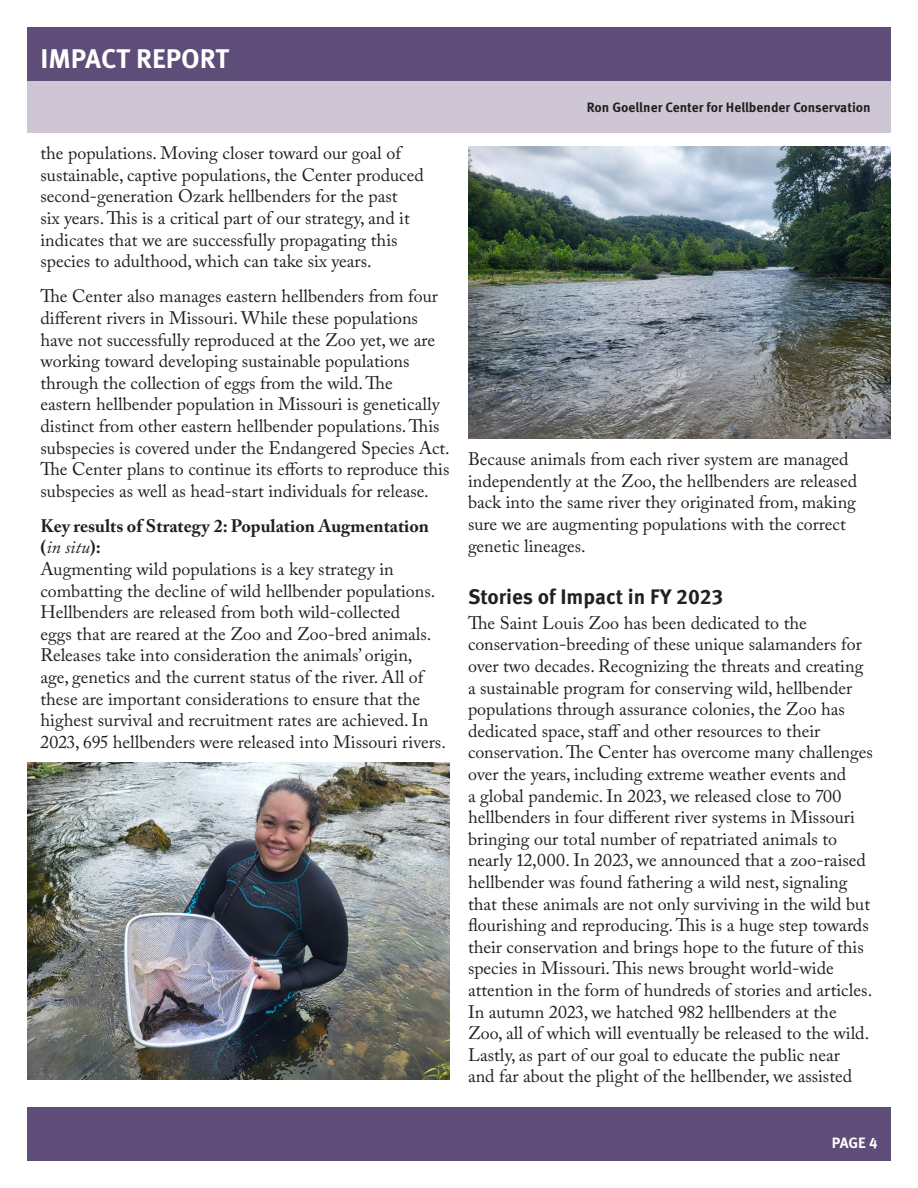
<style>
.page{position:relative;width:918px;height:1188px;background:#fff}
.page>*{position:absolute;margin:0;border:0;box-sizing:border-box;transform-origin:0 0}
.t1{font:700 27px "Meta Pro";color:#fff}
.t2{font:700 21px "Meta Pro";color:#231f20}
.Copy{font:18px/21.6px "Adobe Caslon Pro";color:#231f20}
.t3{font:700 15px "Meta Pro";color:#fff}
.t4{font:700 13.5px "Meta Pro";color:#231f20}
.s1{font-weight:700}
.s2{font-style:italic}
</style>
<div class="page">
<div style="left:27px;top:27px;width:864px;height:54px;background:#5d4d78"></div>
<div style="left:27px;top:1107px;width:864px;height:54px;background:#5d4d78"></div>
<div style="left:27px;top:81px;width:864px;height:52px;background:#cec5d5"></div>
<img style="left:27px;top:763px;width:423px;height:317px">
<img style="left:468px;top:146px;width:423px;height:292px">
<h1 class="t1" style="left:40px;top:37px;width:190px">IMPACT REPORT</h1>
<p class="Copy" style="left:40px;top:142px;width:385px">the populations. Moving closer toward our goal of sustainable, captive populations, the Center produced second-generation Ozark hellbenders for the past<br>six years. This is a critical part of our strategy, and it indicates that we are successfully propagating this species to adulthood, which can take six years.</p>
<p class="Copy" style="left:40px;top:285px;width:411px">The Center also manages eastern hellbenders from four different rivers in Missouri. While these populations have not successfully reproduced at the Zoo yet, we are working toward developing sustainable populations through the collection of eggs from the wild. The<br>eastern hellbender population in Missouri is genetically distinct from other eastern hellbender populations. This subspecies is covered under the Endangered Species Act.<br>The Center plans to continue its efforts to reproduce this subspecies as well as head-start individuals for release.</p>
<p class="Copy" style="left:40px;top:515px;width:407px"><span class="s1">Key results of Strategy 2: Population Augmentation (</span><span class="s2">in situ</span><span class="s1">):<br></span>Augmenting wild populations is a key strategy in combatting the decline of wild hellbender populations.<br>Hellbenders are released from both wild-collected<br>eggs that are reared at the Zoo and Zoo-bred animals.<br>Releases take into consideration the animals’ origin,<br>age, genetics and the current status of the river. All of these are important considerations to ensure that the highest survival and recruitment rates are achieved. In 2023, 695 hellbenders were released into Missouri rivers.</p>
<p class="t4" style="left:587px;top:97px;width:286px">Ron Goellner Center for Hellbender Conservation</p>
<p class="Copy" style="left:468px;top:448px;width:391px">Because animals from each river system are managed independently at the Zoo, the hellbenders are released back into the same river they originated from, making sure we are augmenting populations with the correct genetic lineages.</p>
<p class="t2" style="left:468px;top:580px;width:257px">Stories of Impact in FY 2023</p>
<p class="Copy" style="left:468px;top:612px;width:406px">The Saint Louis Zoo has been dedicated to the conservation-breeding of these unique salamanders for over two decades. Recognizing the threats and creating a sustainable program for conserving wild, hellbender populations through assurance colonies, the Zoo has dedicated space, staff and other resources to their conservation. The Center has overcome many challenges over the years, including extreme weather events and<br>a global pandemic. In 2023, we released close to 700 hellbenders in four different river systems in Missouri bringing our total number of repatriated animals to nearly 12,000. In 2023, we announced that a zoo-raised hellbender was found fathering a wild nest, signaling that these animals are not only surviving in the wild but flourishing and reproducing. This is a huge step towards their conservation and brings hope to the future of this species in Missouri. This news brought world-wide attention in the form of hundreds of stories and articles.<br>In autumn 2023, we hatched 982 hellbenders at the Zoo, all of which will eventually be released to the wild.<br>Lastly, as part of our goal to educate the public near<br>and far about the plight of the hellbender, we assisted</p>
<p class="t3" style="left:832px;top:1131px;width:47px">PAGE 4</p>
</div>
